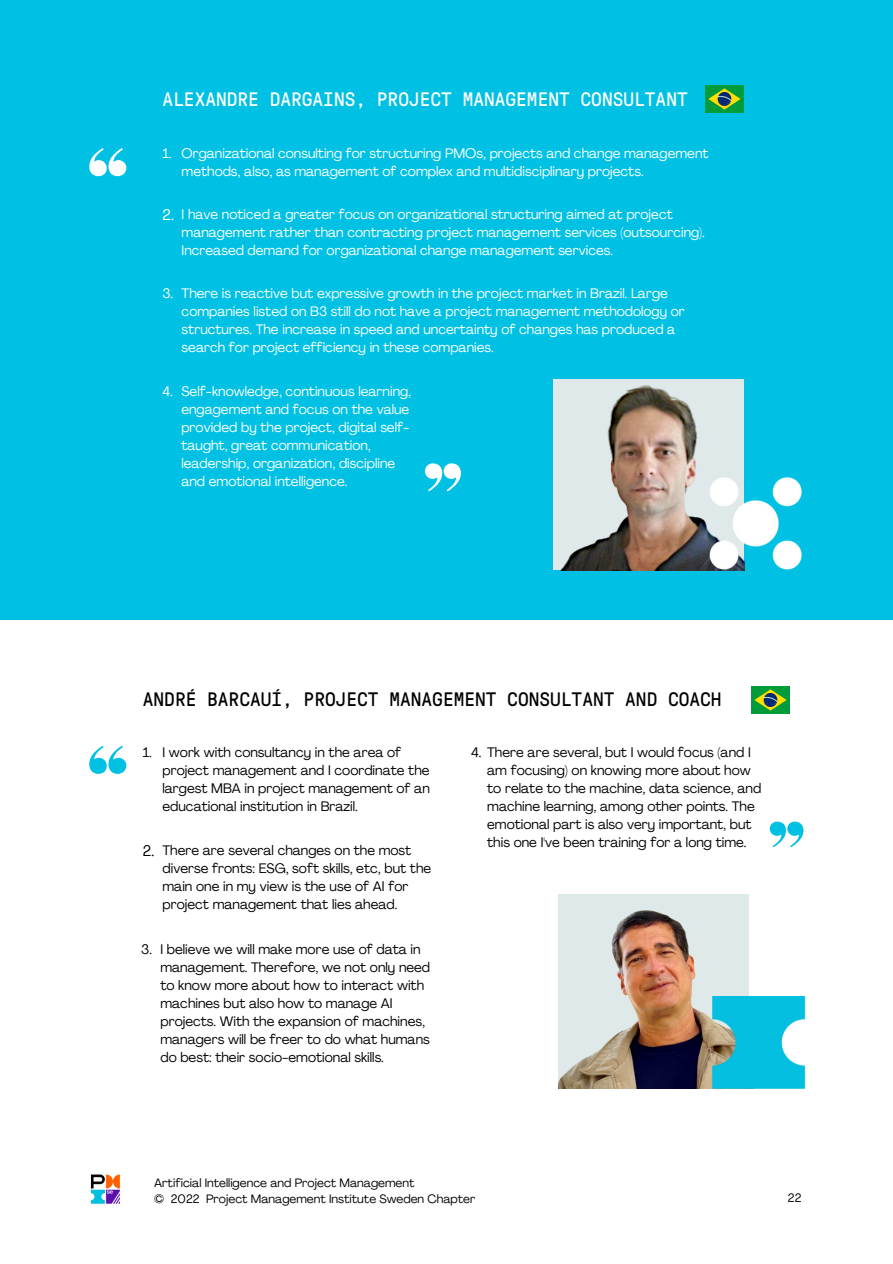
<style>
.page{position:relative;width:893px;height:1264px;background:#fff}
.page>*{position:absolute;margin:0;border:0;box-sizing:border-box;transform-origin:0 0}
.t1{font:19.5px "GT Pressura Mono";color:#000}
.t2{font:19.5px "GT Pressura Mono";color:#fff}
.t3{font:15px "Agrandir";color:#fff}
.t4{font:15px "Agrandir";color:#000}
.t5{font:13.5px/18px "Agrandir";color:#fff}
.t6{font:13.5px/18px "Agrandir";color:#000}
.t7{font:12px/16px "Agrandir";color:#000}
</style>
<div class="page">
<img style="left:90px;top:1174px;width:31px;height:30px">
<div style="left:0;top:0;width:892px;height:619px;background:#00c1e3"></div>
<svg style="left:89px;top:148px;width:37px;height:28px"></svg>
<svg style="left:425px;top:463px;width:36px;height:28px"></svg>
<img style="left:705px;top:86px;width:38px;height:27px">
<svg style="left:89px;top:745px;width:37px;height:28px"></svg>
<svg style="left:769px;top:821px;width:34px;height:26px"></svg>
<img style="left:751px;top:686px;width:38px;height:27px">
<img style="left:558px;top:894px;width:191px;height:194px">
<img style="left:710px;top:996px;width:96px;height:93px">
<div style="left:553px;top:380px;width:190px;height:190px;background:#e0e9e9"></div>
<img style="left:561px;top:386px;width:183px;height:184px">
<img style="left:702px;top:477px;width:100px;height:94px">
<h1 class="t2" style="left:162px;top:89px;width:526px">ALEXANDRE DARGAINS, PROJECT MANAGEMENT CONSULTANT</h1>
<p class="t5" style="left:181px;top:145px;width:528px">Organizational consulting for structuring PMOs, projects and change management methods, also, as management of complex and multidisciplinary projects.</p>
<p class="t5" style="left:162px;top:145px;width:10px">1.</p>
<p class="t3" style="left:162px;top:208px;width:13px">2.</p>
<p class="t5" style="left:181px;top:206px;width:524px">I have noticed a greater focus on organizational structuring aimed at project management rather than contracting project management services (outsourcing).<br>Increased demand for organizational change management services.</p>
<p class="t5" style="left:162px;top:285px;width:12px">3.</p>
<p class="t5" style="left:181px;top:286px;width:505px">There is reactive but expressive growth in the project market in Brazil. Large companies listed on B3 still do not have a project management methodology or structures. The increase in speed and uncertainty of changes has produced a search for project efficiency in these companies.</p>
<p class="t5" style="left:162px;top:383px;width:12px">4.</p>
<p class="t5" style="left:181px;top:383px;width:231px">Self-knowledge, continuous learning, engagement and focus on the value provided by the project, digital self&shy;taught, great communication, leadership, organization, discipline and emotional intelligence.</p>
<h1 class="t1" style="left:143px;top:688px;width:580px">ANDRÉ BARCAUÍ, PROJECT MANAGEMENT CONSULTANT AND COACH</h1>
<p class="t6" style="left:143px;top:744px;width:10px">1.</p>
<p class="t6" style="left:162px;top:744px;width:269px">I work with consultancy in the area of project management and I coordinate the largest MBA in project management of an educational institution in Brazil.</p>
<p class="t4" style="left:143px;top:844px;width:13px">2.</p>
<p class="t6" style="left:162px;top:842px;width:270px">There are several changes on the most diverse fronts: ESG, soft skills, etc, but the main one in my view is the use of AI for project management that lies ahead.</p>
<p class="t6" style="left:141px;top:941px;width:12px">3.</p>
<p class="t6" style="left:160px;top:941px;width:271px">I believe we will make more use of data in management. Therefore, we not only need to know more about how to interact with machines but also how to manage AI projects. With the expansion of machines, managers will be freer to do what humans do best: their socio-emotional skills.</p>
<p class="t6" style="left:487px;top:744px;width:275px;text-indent:-16px">4. There are several, but I would focus (and I am focusing) on knowing more about how to relate to the machine, data science, and machine learning, among other points. The emotional part is also very important, but this one I've been training for a long time.</p>
<p class="t7" style="left:154px;top:1176px;width:323px">Artificial Intelligence and Project Management<br>© 2022 Project Management Institute Sweden Chapter</p>
<p class="t7" style="left:787px;top:1190px;width:15px">22</p>
</div>
